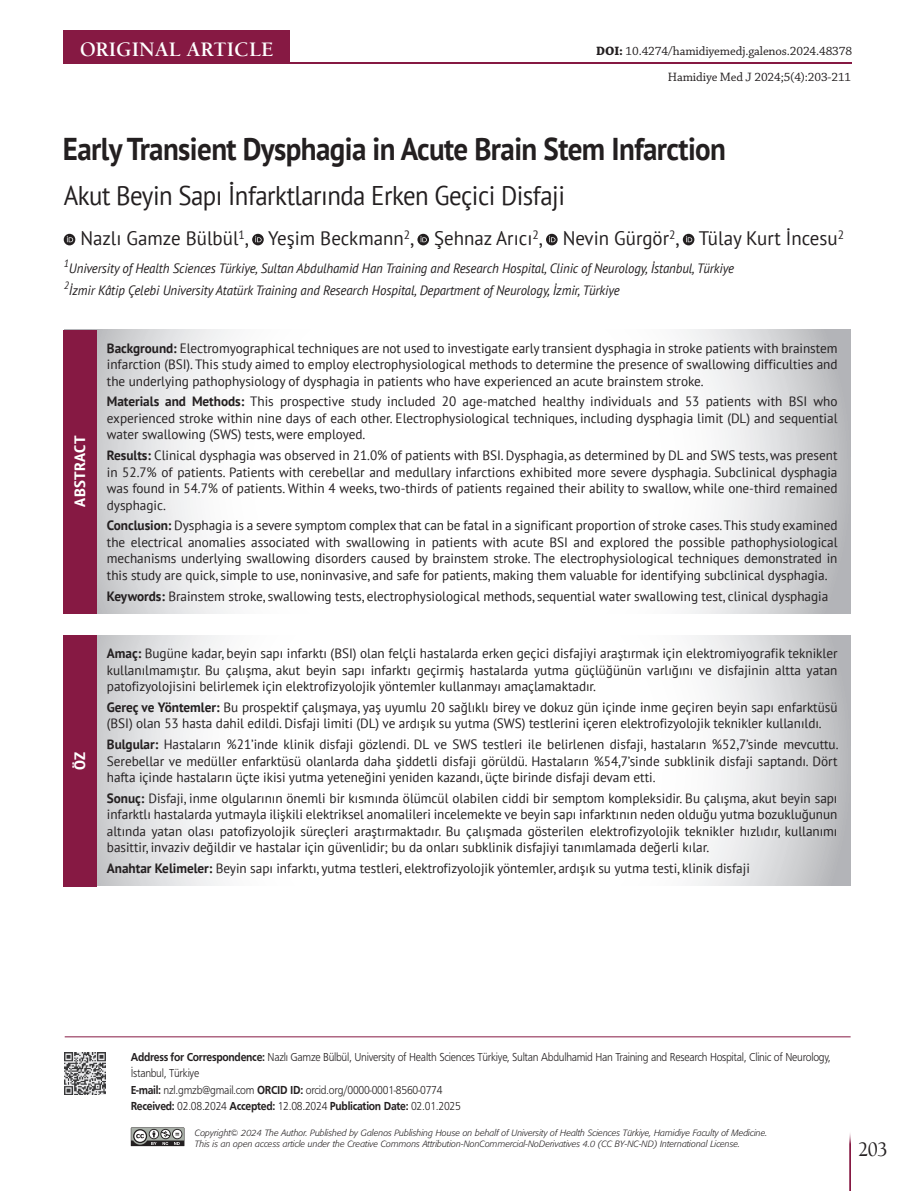
<style>
.page{position:relative;width:915px;height:1191px;background:#fff}
.page>*{position:absolute;margin:0;border:0;box-sizing:border-box;transform-origin:0 0}
.ANA_BASLIK{font:700 31.5px "PT Sans";letter-spacing:-.02em;color:#231f20;scale:.92 1}
._2__TURKCE_BASLIK{font:27px "PT Sans";letter-spacing:-.02em;color:#231f20;scale:.92 1}
.t1{font:21px "Berkeley Bold Tr";color:#fff}
.t2{font:21px "Berkeley Regular Tr";color:#231f20;scale:.92 1}
.YAZARLAR{font:19.5px "PT Sans";color:#231f20}
.ABSTRACT{font:700 condensed 15px "PT Sans";letter-spacing:.02em;color:#fff;scale:1.2 1}
.OZET{font:13.5px/16.5px "PT Sans";letter-spacing:-.005em;color:#231f20;text-align:justify}
.KURUMLAR{font:italic 13.5px "PT Sans";letter-spacing:-.01em;color:#231f20;scale:.95 1}
.DOİ{font:12.75px "Chaparral Pro";letter-spacing:-.01em;color:#231f20}
.SAYFA_ATIFI{font:12.75px "Chaparral Pro";letter-spacing:-.01em;color:#231f20}
.t3{font:12px/16.5px "Frugal Normal Tr";letter-spacing:-.025em;color:#231f20;scale:.9 1}
.t4{font:12px "Frugal Bold Tr";letter-spacing:-.025em;color:#231f20;scale:.9 1}
.t5{font:9px/11.2px "Formata Light Ita Tr";color:#231f20}
.s1{font-weight:700}
.s2{font-family:"Frugal Bold Tr"}
.s3{font-family:"Frugal Normal Tr"}
</style>
<div class="page">
<hr style="left:65px;top:63px;width:786px;height:1px;background:#861943">
<div style="left:64px;top:31px;width:226px;height:33px;background:#861943"></div>
<hr style="left:849px;top:1131px;width:1px;height:60px;background:#861943">
<svg style="left:131px;top:1127px;width:53px;height:19px"></svg>
<img style="left:64px;top:1052px;width:42px;height:42px">
<hr style="left:65px;top:1036px;width:785px;height:1px;background:#861943">
<svg style="left:64px;top:234px;width:11px;height:11px"></svg>
<svg style="left:67px;top:236px;width:6px;height:6px"></svg>
<svg style="left:252px;top:234px;width:12px;height:11px"></svg>
<svg style="left:255px;top:236px;width:6px;height:6px"></svg>
<svg style="left:417px;top:234px;width:12px;height:11px"></svg>
<svg style="left:420px;top:236px;width:7px;height:6px"></svg>
<svg style="left:546px;top:234px;width:11px;height:11px"></svg>
<svg style="left:549px;top:236px;width:6px;height:6px"></svg>
<svg style="left:682px;top:234px;width:12px;height:11px"></svg>
<svg style="left:685px;top:236px;width:7px;height:6px"></svg>
<svg style="left:96px;top:330px;width:754px;height:283px"></svg>
<svg style="left:96px;top:635px;width:754px;height:251px"></svg>
<div style="left:63px;top:330px;width:33px;height:283px;background:#861943"></div>
<div style="left:63px;top:635px;width:33px;height:251px;background:#861943"></div>
<h3 class="t1" style="left:80px;top:37px;width:195px">ORIGINAL ARTICLE</h3>
<p class="DOİ" style="left:596px;top:44px;width:257px"><span class="s1">DOI:</span> 10.4274/hamidiyemedj.galenos.2024.48378</p>
<p class="SAYFA_ATIFI" style="left:667px;top:70px;width:185px">Hamidiye Med J 2024;5(4):203-211</p>
<p class="ANA_BASLIK" style="left:63px;top:128px;width:722px">Early Transient Dysphagia in Acute Brain Stem Infarction</p>
<p class="_2__TURKCE_BASLIK" style="left:64px;top:178px;width:546px">Akut Beyin Sapı İnfarktlarında Erken Geçici Disfaji</p>
<p class="YAZARLAR" style="left:80px;top:226px;width:764px">Nazlı Gamze Bülbül<sup>1</sup>, Yeşim Beckmann<sup>2</sup>, Şehnaz Arıcı<sup>2</sup>, Nevin Gürgör<sup>2</sup>, Tülay Kurt İncesu<sup>2</sup></p>
<p class="KURUMLAR" style="left:64px;top:259px;width:706px"><sup>1</sup>University of Health Sciences Türkiye, Sultan Abdulhamid Han Training and Research Hospital, Clinic of Neurology, İstanbul, Türkiye</p>
<p class="KURUMLAR" style="left:64px;top:282px;width:586px"><sup>2</sup>İzmir Kâtip Çelebi University Atatürk Training and Research Hospital, Department of Neurology, İzmir, Türkiye</p>
<p class="ABSTRACT" style="left:70px;top:507px;width:61px;rotate:-90deg">ABSTRACT</p>
<p class="ABSTRACT" style="left:70px;top:769px;width:16px;rotate:-90deg">ÖZ</p>
<p class="OZET" style="left:107px;top:339px;width:731px"><span class="s1">Background:</span> Electromyographical techniques are not used to investigate early transient dysphagia in stroke patients with brainstem infarction (BSI). This study aimed to employ electrophysiological methods to determine the presence of swallowing difficulties and the underlying pathophysiology of dysphagia in patients who have experienced an acute brainstem stroke.</p>
<p class="OZET" style="left:107px;top:393px;width:731px"><span class="s1">Materials and Methods:</span> This prospective study included 20 age-matched healthy individuals and 53 patients with BSI who experienced stroke within nine days of each other. Electrophysiological techniques, including dysphagia limit (DL) and sequential water swallowing (SWS) tests, were employed.</p>
<p class="OZET" style="left:107px;top:447px;width:731px"><span class="s1">Results:</span> Clinical dysphagia was observed in 21.0% of patients with BSI. Dysphagia, as determined by DL and SWS tests, was present in 52.7% of patients. Patients with cerebellar and medullary infarctions exhibited more severe dysphagia. Subclinical dysphagia was found in 54.7% of patients. Within 4 weeks, two-thirds of patients regained their ability to swallow, while one-third remained dysphagic.</p>
<p class="OZET" style="left:107px;top:517px;width:731px"><span class="s1">Conclusion:</span> Dysphagia is a severe symptom complex that can be fatal in a significant proportion of stroke cases. This study examined the electrical anomalies associated with swallowing in patients with acute BSI and explored the possible pathophysiological mechanisms underlying swallowing disorders caused by brainstem stroke. The electrophysiological techniques demonstrated in this study are quick, simple to use, noninvasive, and safe for patients, making them valuable for identifying subclinical dysphagia.</p>
<p class="OZET" style="left:107px;top:587px;width:722px"><span class="s1">Keywords:</span> Brainstem stroke, swallowing tests, electrophysiological methods, sequential water swallowing test, clinical dysphagia</p>
<p class="OZET" style="left:107px;top:644px;width:731px"><span class="s1">Amaç:</span> Bugüne kadar, beyin sapı infarktı (BSI) olan felçli hastalarda erken geçici disfajiyi araştırmak için elektromiyografik teknikler kullanılmamıştır. Bu çalışma, akut beyin sapı infarktı geçirmiş hastalarda yutma güçlüğünün varlığını ve disfajinin altta yatan patofizyolojisini belirlemek için elektrofizyolojik yöntemler kullanmayı amaçlamaktadır.</p>
<p class="OZET" style="left:107px;top:698px;width:731px"><span class="s1">Gereç ve Yöntemler:</span> Bu prospektif çalışmaya, yaş uyumlu 20 sağlıklı birey ve dokuz gün içinde inme geçiren beyin sapı enfarktüsü (BSI) olan 53 hasta dahil edildi. Disfaji limiti (DL) ve ardışık su yutma (SWS) testlerini içeren elektrofizyolojik teknikler kullanıldı.</p>
<p class="OZET" style="left:107px;top:735px;width:733px"><span class="s1">Bulgular:</span> Hastaların %21’inde klinik disfaji gözlendi. DL ve SWS testleri ile belirlenen disfaji, hastaların %52,7’sinde mevcuttu.<br>Serebellar ve medüller enfarktüsü olanlarda daha şiddetli disfaji görüldü. Hastaların %54,7’sinde subklinik disfaji saptandı. Dört hafta içinde hastaların üçte ikisi yutma yeteneğini yeniden kazandı, üçte birinde disfaji devam etti.</p>
<p class="OZET" style="left:107px;top:789px;width:731px"><span class="s1">Sonuç:</span> Disfaji, inme olgularının önemli bir kısmında ölümcül olabilen ciddi bir semptom kompleksidir. Bu çalışma, akut beyin sapı infarktlı hastalarda yutmayla ilişkili elektriksel anomalileri incelemekte ve beyin sapı infarktının neden olduğu yutma bozukluğunun altında yatan olası patofizyolojik süreçleri araştırmaktadır. Bu çalışmada gösterilen elektrofizyolojik teknikler hızlıdır, kullanımı basittir, invaziv değildir ve hastalar için güvenlidir; bu da onları subklinik disfajiyi tanımlamada değerli kılar.</p>
<p class="OZET" style="left:107px;top:859px;width:644px"><span class="s1">Anahtar Kelimeler:</span> Beyin sapı infarktı, yutma testleri, elektrofizyolojik yöntemler, ardışık su yutma testi, klinik disfaji</p>
<p class="t3" style="left:131px;top:1048px;width:778px"><span class="s2">Address for Correspondence:</span> Nazlı Gamze Bülbül, University of Health Sciences Türkiye, Sultan Abdulhamid Han Training and Research Hospital, Clinic of Neurology,<br>İstanbul, Türkiye<br><span class="s2">E-mail:</span> nzl.gmzb@gmail.com <span class="s2">ORCID ID:</span> orcid.org/0000-0001-8560-0774</p>
<p class="t4" style="left:131px;top:1099px;width:368px">Received: <span class="s3">02.08.2024</span> Accepted: <span class="s3">12.08.2024</span> Publication Date: <span class="s3">02.01.2025</span></p>
<p class="t5" style="left:195px;top:1127px;width:573px">Copyright© 2024 The Author. Published by Galenos Publishing House on behalf of University of Health Sciences Türkiye, Hamidiye Faculty of Medicine.<br>This is an open access article under the Creative Commons Attribution-NonCommercial-NoDerivatives 4.0 (CC BY-NC-ND) International License.</p>
<h3 class="t2" style="left:857px;top:1136px;width:33px">203</h3>
</div>
